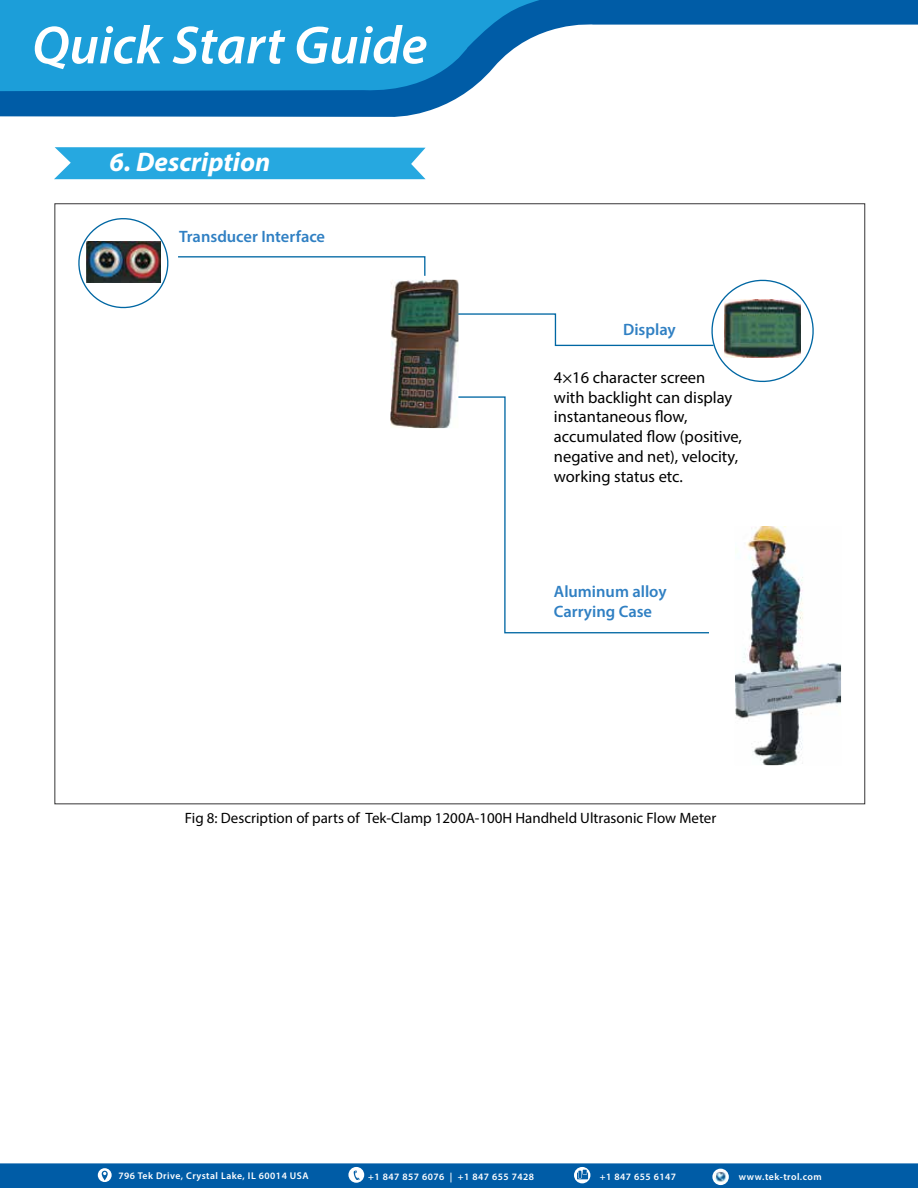
<style>
.page{position:relative;width:918px;height:1188px;background:#fff}
.page>*{position:absolute;margin:0;border:0;box-sizing:border-box;transform-origin:0 0}
.t1{font:italic 600 54px "Myriad Pro";color:#fff}
.t2{font:italic 700 27px "Myriad Pro";color:#fff}
.t3{font:16.5px/19.8px "Myriad Pro";color:#000}
.t4{font:600 16.5px/19.8px "Myriad Pro";color:#3080c3}
.t5{font:15px "Myriad Pro";color:#000}
.t6{font:600 9.75px "Myriad Pro";letter-spacing:.05em;color:#fff}
</style>
<div class="page">
<svg style="left:0;top:0;width:918px;height:117px"></svg>
<svg style="left:0;top:0;width:540px;height:93px;background:#229bd5"></svg>
<div style="left:0;top:1163px;width:918px;height:25px;background:#005ca6"></div>
<svg style="left:98px;top:1168px;width:14px;height:14px"></svg>
<svg style="left:102px;top:1171px;width:6px;height:9px"></svg>
<svg style="left:348px;top:1167px;width:16px;height:16px"></svg>
<svg style="left:354px;top:1170px;width:6px;height:10px"></svg>
<svg style="left:574px;top:1167px;width:16px;height:16px"></svg>
<svg style="left:577px;top:1170px;width:11px;height:9px"></svg>
<svg style="left:712px;top:1169px;width:17px;height:16px"></svg>
<svg style="left:715px;top:1170px;width:12px;height:12px"></svg>
<img style="left:735px;top:526px;width:106px;height:239px">
<svg style="left:78px;top:218px;width:736px;height:165px"></svg>
<svg style="left:458px;top:396px;width:251px;height:238px"></svg>
<img style="left:391px;top:280px;width:67px;height:148px">
<svg style="left:54px;top:147px;width:372px;height:32px;background:#32ace1"></svg>
<h1 class="t1" style="left:32px;top:11px;width:397px">Quick Start Guide</h1>
<h2 class="t2" style="left:109px;top:145px;width:162px">6. Description</h2>
<p class="t4" style="left:179px;top:226px;width:148px">Transducer Interface</p>
<p class="t4" style="left:623px;top:319px;width:54px">Display</p>
<p class="t3" style="left:554px;top:367px;width:190px">4×16 character screen<br>with backlight can display instantaneous flow, accumulated flow (positive, negative and net), velocity, working status etc.</p>
<p class="t4" style="left:554px;top:581px;width:114px">Aluminum alloy<br>Carrying Case</p>
<p class="t5" style="left:185px;top:809px;width:533px">Fig 8: Description of parts of Tek-Clamp 1200A-100H Handheld Ultrasonic Flow Meter</p>
<p class="t6" style="left:118px;top:1170px;width:192px">796 Tek Drive, Crystal Lake, IL 60014 USA</p>
<p class="t6" style="left:368px;top:1171px;width:167px">+1 847 857 6076 | +1 847 655 7428</p>
<p class="t6" style="left:600px;top:1171px;width:78px">+1 847 655 6147</p>
<p class="t6" style="left:739px;top:1171px;width:84px">www.tek-trol.com</p>
</div>
